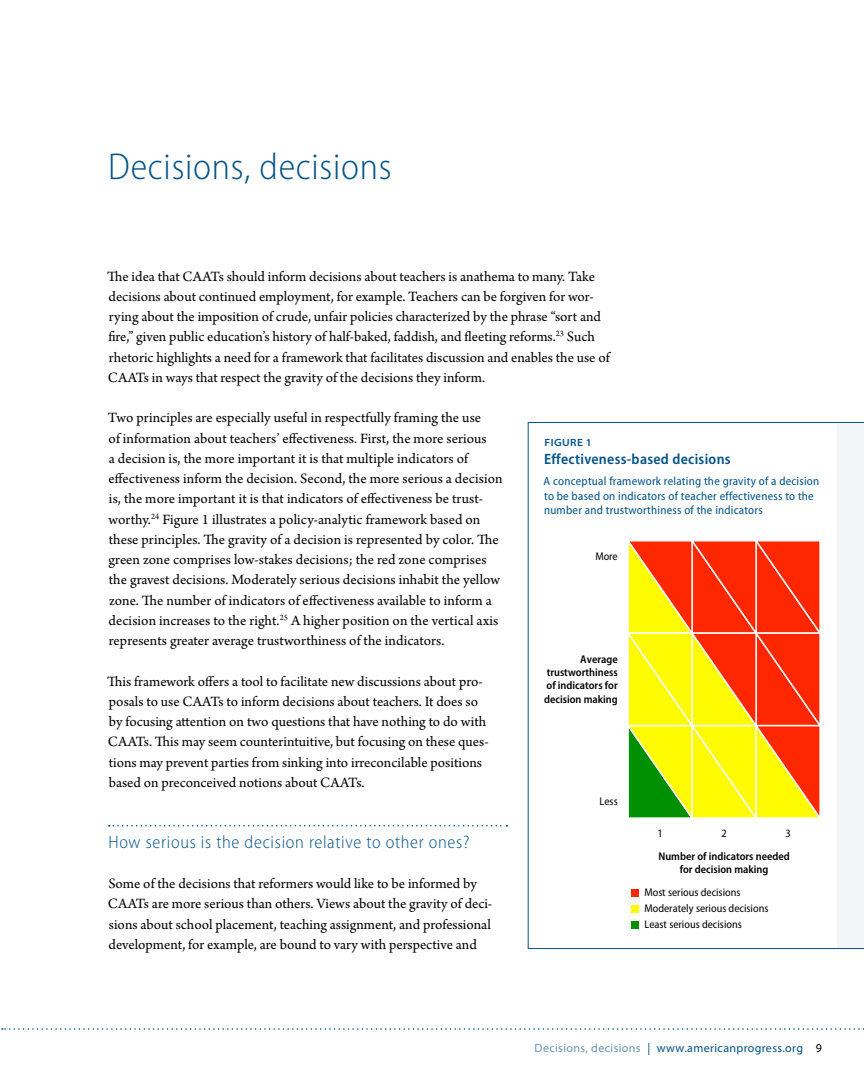
<style>
.page{position:relative;width:864px;height:1080px;background:#fff}
.page>*{position:absolute;margin:0;border:0;box-sizing:border-box;transform-origin:0 0}
.t1{font:300 semi-condensed 37.5px "Myriad Pro";letter-spacing:.02em;color:#005288}
.t2{font:300 semi-condensed 18px "Myriad Pro";letter-spacing:.04em;color:#005288}
.t3{font:15px/20.2px "Arno Pro";color:#000}
.t4{font:600 semi-condensed 15px "Myriad Pro";letter-spacing:.02em;color:#005288}
.t5{font:semi-condensed 12px/14.4px "Myriad Pro";letter-spacing:.02em;color:#005288}
.t6{font:12px "Myriad Pro";letter-spacing:.03em;color:#005288}
.t7{font:600 semi-condensed 11.25px/13.5px "Myriad Pro";color:#000;text-align:center}
.t8{font:semi-condensed 11.25px/15.9px "Myriad Pro";color:#000}
.t9{font:600 semi-expanded 10.5px "Myriad Pro";letter-spacing:.04em;color:#005288}
.s1{color:#6697b8}
.s2{color:#000}
</style>
<div class="page">
<svg style="left:2px;top:1028px;width:862px;height:2px"></svg>
<svg style="left:109px;top:825px;width:398px;height:1px"></svg>
<svg style="left:528px;top:422px;width:336px;height:527px"></svg>
<svg style="left:625px;top:539px;width:197px;height:281px;background:#f2971b"></svg>
<div style="left:631px;top:889px;width:8px;height:8px;background:#ff2700"></div>
<div style="left:631px;top:905px;width:8px;height:8px;background:#fffb00"></div>
<div style="left:631px;top:921px;width:8px;height:7px;background:#008f00"></div>
<h1 class="t1" style="left:108px;top:146px;width:285px">Decisions, decisions</h1>
<p class="t3" style="left:107px;top:267px;width:504px">The idea that CAATs should inform decisions about teachers is anathema to many. Take decisions about continued employment, for example. Teachers can be forgiven for wor&shy;rying about the imposition of crude, unfair policies characterized by the phrase “sort and fire,” given public education’s history of half-baked, faddish, and fleeting reforms.<sup>23</sup> Such rhetoric highlights a need for a framework that facilitates discussion and enables the use of CAATs in ways that respect the gravity of the decisions they inform.</p>
<p class="t3" style="left:108px;top:408px;width:396px">Two principles are especially useful in respectfully framing the use<br>of information about teachers’ effectiveness. First, the more serious<br>a decision is, the more important it is that multiple indicators of effectiveness inform the decision. Second, the more serious a decision is, the more important it is that indicators of effectiveness be trust&shy;worthy.<sup>24</sup> Figure 1 illustrates a policy-analytic framework based on these principles. The gravity of a decision is represented by color. The green zone comprises low-stakes decisions; the red zone comprises the gravest decisions. Moderately serious decisions inhabit the yellow zone. The number of indicators of effectiveness available to inform a decision increases to the right.<sup>25</sup> A higher position on the vertical axis represents greater average trustworthiness of the indicators.</p>
<p class="t3" style="left:107px;top:672px;width:383px">This framework offers a tool to facilitate new discussions about pro&shy;posals to use CAATs to inform decisions about teachers. It does so by focusing attention on two questions that have nothing to do with CAATs. This may seem counterintuitive, but focusing on these ques&shy;tions may prevent parties from sinking into irreconcilable positions based on preconceived notions about CAATs.</p>
<p class="t9" style="left:544px;top:436px;width:49px">FIGURE 1</p>
<p class="t4" style="left:544px;top:450px;width:188px">Effectiveness-based decisions</p>
<p class="t5" style="left:544px;top:474px;width:277px">A conceptual framework relating the gravity of a decision to be based on indicators of teacher effectiveness to the number and trustworthiness of the indicators</p>
<p class="t8" style="left:595px;top:549px;width:24px">More</p>
<p class="t7" style="left:544px;top:652px;width:75px;text-align:justify;text-indent:36px">Average trustworthiness of indicators for decision making</p>
<p class="t2" style="left:108px;top:832px;width:363px">How serious is the decision relative to other ones?</p>
<p class="t3" style="left:108px;top:874px;width:386px">Some of the decisions that reformers would like to be informed by CAATs are more serious than others. Views about the gravity of deci&shy;sions about school placement, teaching assignment, and professional development, for example, are bound to vary with perspective and</p>
<p class="t8" style="left:600px;top:794px;width:20px">Less</p>
<p class="t8" style="left:657px;top:826px;width:7px">1</p>
<p class="t8" style="left:721px;top:826px;width:7px">2</p>
<p class="t8" style="left:785px;top:826px;width:7px">3</p>
<p class="t7" style="left:658px;top:849px;width:133px">Number of indicators needed for decision making</p>
<p class="t8" style="left:645px;top:885px;width:125px">Most serious decisions<br>Moderately serious decisions<br>Least serious decisions</p>
<p class="t6" style="left:535px;top:1041px;width:289px"><span class="s1">Decisions, decisions</span> | www.americanprogress.org <span class="s2">9</span></p>
</div>
